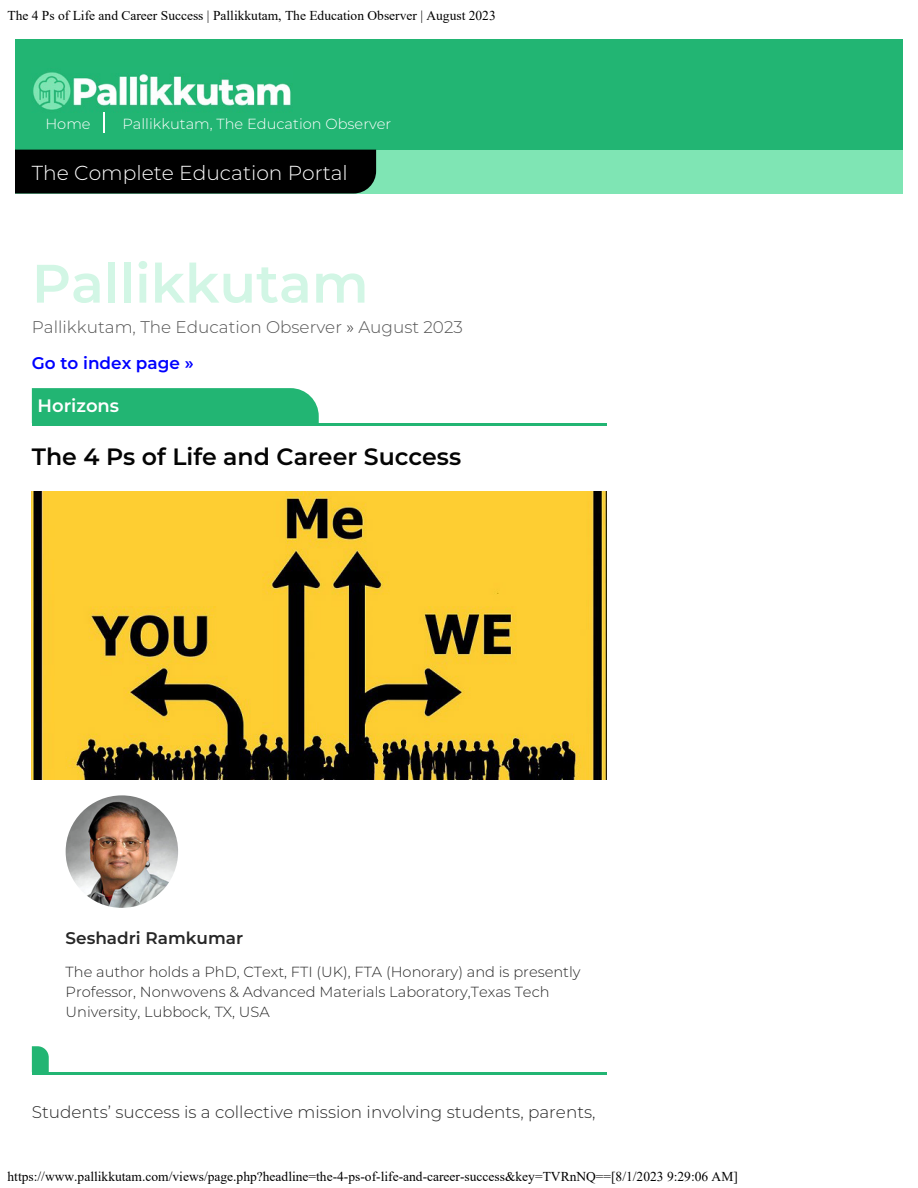
<style>
.page{position:relative;width:918px;height:1188px;background:#fff}
.page>*{position:absolute;margin:0;border:0;box-sizing:border-box;transform-origin:0 0}
.t1{font:600 54px "Montserrat";color:#d2f6e5}
.t2{font:600 23.7px "Montserrat";color:#040404}
.t3{font:300 20.25px "Montserrat";color:#fff}
.t4{font:600 18px "Montserrat";color:#fff}
.t5{font:300 16.8px "Montserrat";color:#272727}
.t6{font:300 16.8px/36px "Montserrat";color:#545454}
.t7{font:600 16.8px "Montserrat";color:#272727}
.t8{font:300 14.7px/20.2px "Montserrat";color:#272727}
.t9{font:300 14.7px "Montserrat";color:#fff}
.t10{font:13.5px "Times New Roman";color:#000}
.s1{color:#272727}
.s2{font-weight:600;color:#00f}
</style>
<div class="page">
<div style="left:15px;top:39px;width:888px;height:111px;background:#22b573"></div>
<div style="left:15px;top:150px;width:888px;height:44px;background:#7fe5b4"></div>
<div style="left:15px;top:150px;width:361px;height:44px;background:#000"></div>
<img style="left:33px;top:72px;width:258px;height:38px">
<svg style="left:104px;top:112px;width:1px;height:21px"></svg>
<hr style="left:32px;top:423px;width:575px;height:2px;background:#22b573">
<img style="left:32px;top:492px;width:575px;height:288px">
<div style="left:32px;top:388px;width:287px;height:35px;background:#22b573"></div>
<hr style="left:32px;top:1072px;width:575px;height:2px;background:#22b573">
<img style="left:66px;top:795px;width:112px;height:113px;border-radius:56px">
<svg style="left:32px;top:1046px;width:17px;height:26px"></svg>
<p class="t10" style="left:8px;top:5px;width:490px">The 4 Ps of Life and Career Success | Pallikkutam, The Education Observer | August 2023</p>
<p class="t9" style="left:45px;top:114px;width:47px">Home</p>
<p class="t9" style="left:123px;top:114px;width:270px">Pallikkutam, The Education Observer</p>
<h3 class="t3" style="left:32px;top:159px;width:318px">The Complete Education Portal</h3>
<h1 class="t1" style="left:32px;top:245px;width:338px">Pallikkutam</h1>
<p class="t6" style="left:32px;top:309px;width:433px">Pallikkutam, The Education Observer <span class="s1">»</span> August 2023<br><span class="s2">Go to index page »</span></p>
<h3 class="t4" style="left:38px;top:393px;width:83px">Horizons</h3>
<h2 class="t2" style="left:32px;top:439px;width:431px">The 4 Ps of Life and Career Success</h2>
<p class="t7" style="left:66px;top:926px;width:179px">Seshadri Ramkumar</p>
<p class="t8" style="left:66px;top:961px;width:517px">The author holds a PhD, CText, FTI (UK), FTA (Honorary) and is presently<br>Professor, Nonwovens &amp; Advanced Materials Laboratory,Texas Tech<br>University, Lubbock, TX, USA</p>
<p class="t5" style="left:32px;top:1101px;width:565px">Students’ success is a collective mission involving students, parents,</p>
<p class="t10" style="left:8px;top:1166px;width:732px">https://www.pallikkutam.com/views/page.php?headline=the-4-ps-of-life-and-career-success&amp;key=TVRnNQ==[8/1/2023 9:29:06 AM]</p>
</div>
